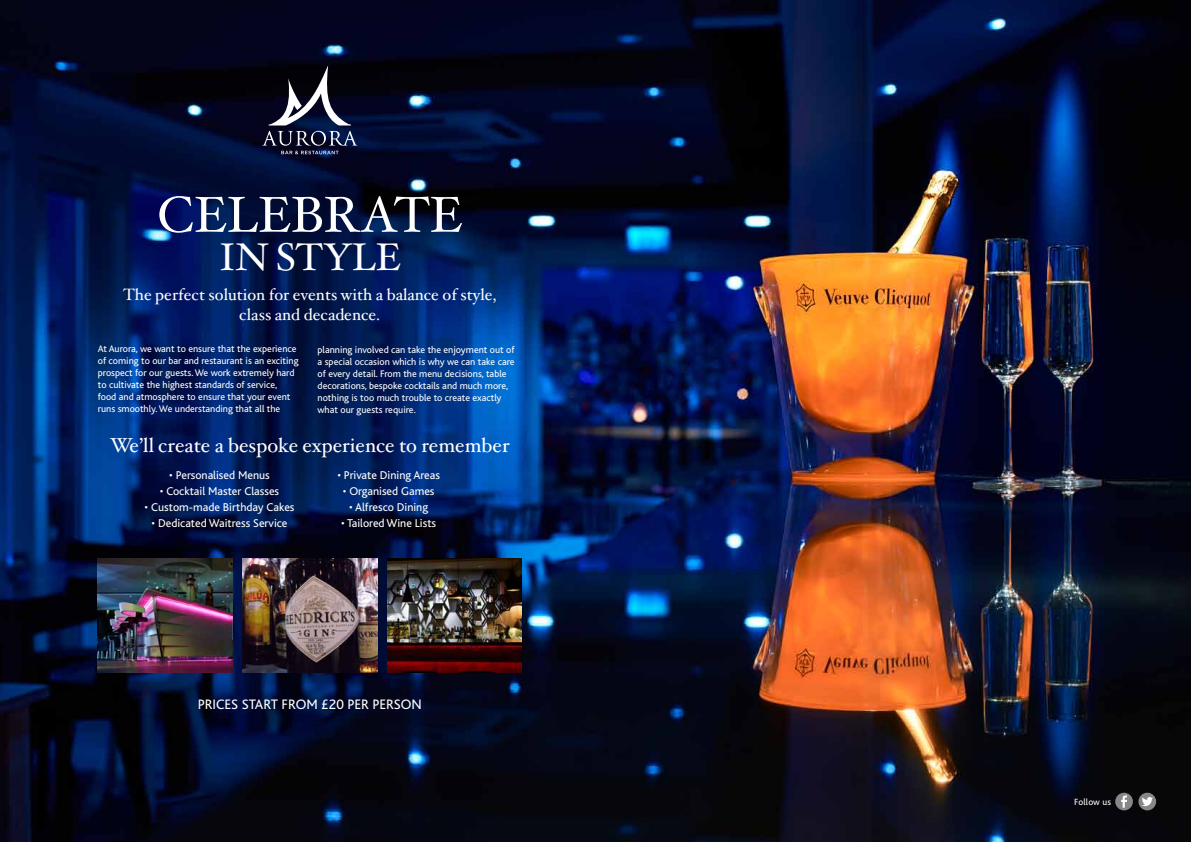
<style>
.page{position:relative;width:1191px;height:842px;background:#fff}
.page>*{position:absolute;margin:0;border:0;box-sizing:border-box;transform-origin:0 0}
.t1{font:50.4px "Hoefler Text";color:#fff}
.t2{font:38.6px "Hoefler Text";letter-spacing:-.01em;color:#fff}
.t3{font:20.2px "Hoefler Text";color:#fff}
.t4{font:16.5px/19.8px "Hoefler Text";color:#fff;text-align:center}
.t5{font:14.3px "Bliss";color:#fff}
.t6{font:11.9px "Bliss";color:#fff}
.t7{font:10px/12px "Bliss";color:#fff}
.t8{font:9.4px "Bliss";color:#fff}
</style>
<div class="page">
<img style="left:0;top:0;width:1191px;height:842px">
<svg style="left:268px;top:65px;width:83px;height:60px"></svg>
<svg style="left:262px;top:131px;width:95px;height:23px;background:#2f334e"></svg>
<div style="left:1115px;top:793px;width:18px;height:17px;background:#878787;border-radius:50%"></div>
<svg style="left:1121px;top:795px;width:6px;height:13px"></svg>
<div style="left:1138px;top:793px;width:18px;height:17px;background:#878787;border-radius:50%"></div>
<svg style="left:1142px;top:797px;width:10px;height:9px"></svg>
<img style="left:98px;top:559px;width:134px;height:113px">
<img style="left:242px;top:559px;width:135px;height:113px">
<img style="left:387px;top:559px;width:135px;height:113px">
<h1 class="t1" style="left:157px;top:185px;width:307px">Celebrate</h1>
<h2 class="t2" style="left:219px;top:235px;width:182px">IN STYLE</h2>
<h3 class="t4" style="left:123px;top:285px;width:375px">The perfect solution for events with a balance of style, class and decadence.</h3>
<p class="t7" style="left:98px;top:342px;width:202px">At Aurora, we want to ensure that the experience of coming to our bar and restaurant is an exciting prospect for our guests. We work extremely hard to cultivate the highest standards of service,<br>food and atmosphere to ensure that your event runs smoothly. We understanding that all the</p>
<p class="t7" style="left:317px;top:344px;width:199px">planning involved can take the enjoyment out of a special occasion which is why we can take care of every detail. From the menu decisions, table decorations, bespoke cocktails and much more, nothing is too much trouble to create exactly what our guests require.</p>
<h3 class="t3" style="left:110px;top:434px;width:401px">We’ll create a bespoke experience to remember</h3>
<p class="t6" style="left:169px;top:468px;width:102px">• Personalised Menus</p>
<p class="t6" style="left:160px;top:484px;width:121px">• Cocktail Master Classes</p>
<p class="t6" style="left:145px;top:500px;width:151px">• Custom-made Birthday Cakes</p>
<p class="t6" style="left:152px;top:516px;width:137px">• Dedicated Waitress Service</p>
<p class="t6" style="left:337px;top:468px;width:104px">• Private Dining Areas</p>
<p class="t6" style="left:343px;top:484px;width:93px">• Organised Games</p>
<p class="t6" style="left:349px;top:500px;width:80px">• Alfresco Dining</p>
<p class="t6" style="left:341px;top:516px;width:96px">• Tailored Wine Lists</p>
<h3 class="t5" style="left:198px;top:696px;width:191px">Prices START from £20 PER PERSO</h3>
<h3 class="t5" style="left:411px;top:696px;width:12px">N</h3>
<p class="t8" style="left:1074px;top:797px;width:38px">Follow us</p>
</div>
